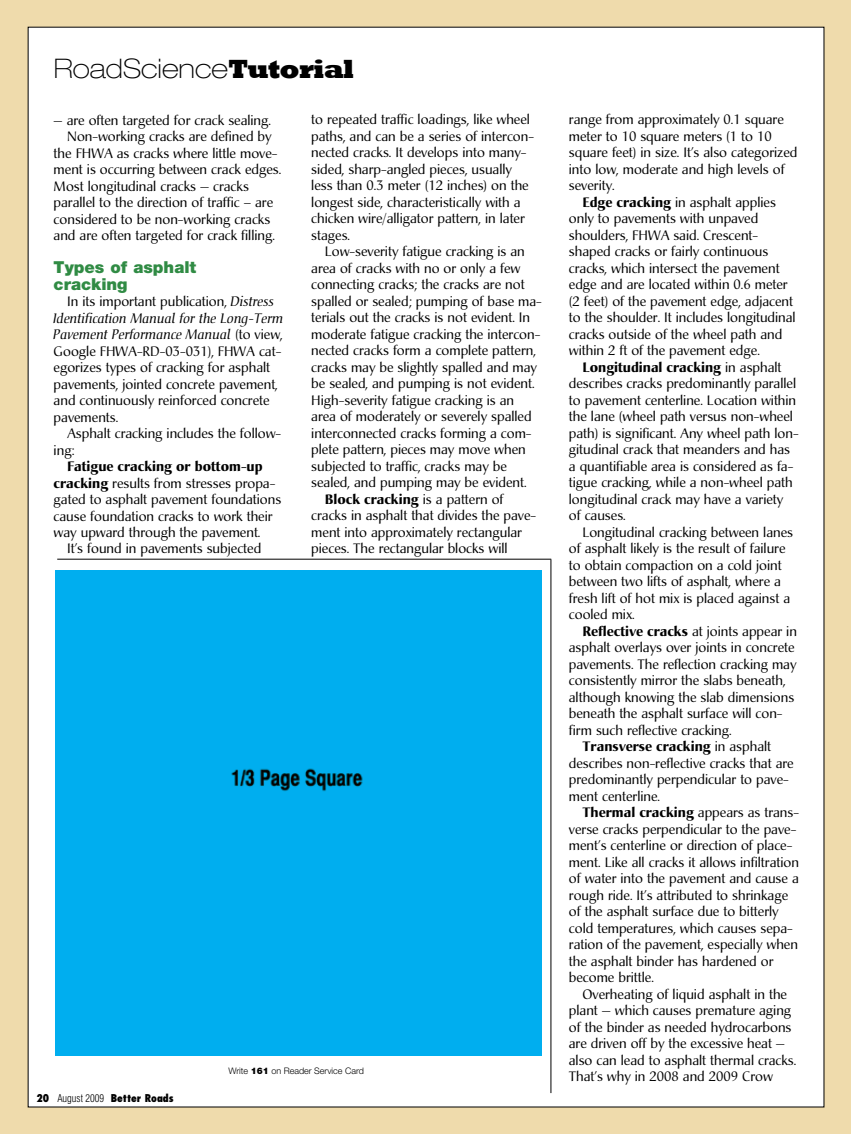
<style>
.page{position:relative;width:851px;height:1134px;background:#fff}
.page>*{position:absolute;margin:0;border:0;box-sizing:border-box;transform-origin:0 0}
.t1{font:100 expanded 27px "Helvetica Neue";color:#000}
.t2{font:900 16.5px/16.5px "Helvetica Neue";color:#308b44}
.t3{font:13.5px/16.5px "Christiana";color:#000}
.t4{font:700 13.5px "Christiana";color:#000}
.t5{font:800 condensed 10.5px "Futura";color:#000}
.t6{font:300 9px "Helvetica Neue";color:#000}
.s1{font-family:"Rockwell";font-weight:800;font-stretch:normal}
.s2{font-style:italic}
.s3{font-weight:700}
.s4{font-weight:400}
.s5{font-family:"Helvetica";font-weight:300}
.s6{font-weight:900}
</style>
<div class="page">
<div style="left:0;top:0;width:850px;height:1134px;background:#efdbac"></div>
<div style="left:28px;top:27px;width:796px;height:1080px;background:#fff"></div>
<hr style="left:57px;top:559px;width:494px;height:1px;background:#000">
<hr style="left:550px;top:560px;width:1px;height:533px;background:#000">
<div style="left:55px;top:570px;width:486px;height:486px;background:#00aeef"></div>
<h1 class="t1" style="left:54px;top:52px;width:302px">RoadScience<span class="s1">Tutorial</span></h1>
<p class="t3" style="left:54px;top:112px;width:219px">— are often targeted for crack sealing.</p>
<p class="t3" style="left:67px;top:128px;width:206px">Non-working cracks are defined by</p>
<p class="t3" style="left:54px;top:145px;width:225px">the FHWA as cracks where little move-</p>
<p class="t3" style="left:54px;top:161px;width:229px">ment is occurring between crack edges.</p>
<p class="t3" style="left:54px;top:178px;width:197px">Most longitudinal cracks — cracks</p>
<p class="t3" style="left:54px;top:194px;width:221px">parallel to the direction of traffic – are</p>
<p class="t3" style="left:54px;top:211px;width:218px">considered to be non-working cracks</p>
<p class="t3" style="left:54px;top:227px;width:223px">and are often targeted for crack filling.</p>
<p class="t2" style="left:54px;top:259px;width:144px">Types of asphalt cracking</p>
<p class="t3" style="left:54px;top:293px;width:232px;text-indent:14px">In its important publication, <span class="s2">Distress Identification Manual for the Long-Term Pavement Performance Manual</span> (to view, Google FHWA-RD-03-031), FHWA cat&shy;egorizes types of cracking for asphalt pavements, jointed concrete pavement, and continuously reinforced concrete pavements.</p>
<p class="t3" style="left:54px;top:425px;width:229px;text-indent:14px">Asphalt cracking includes the follow&shy;ing:</p>
<p class="t3" style="left:54px;top:458px;width:229px;text-indent:14px"><span class="s3">Fatigue cracking or bottom-up cracking</span> results from stresses propa&shy;gated to asphalt pavement foundations cause foundation cracks to work their way upward through the pavement.</p>
<p class="t3" style="left:67px;top:541px;width:196px">It’s found in pavements subjected</p>
<p class="t3" style="left:311px;top:112px;width:224px">to repeated traffic loadings, like wheel paths, and can be a series of intercon&shy;nected cracks. It develops into many&shy;sided, sharp-angled pieces, usually less than 0.3 meter (12 inches) on the longest side, characteristically with a chicken wire/alligator pattern, in later stages.</p>
<p class="t3" style="left:325px;top:244px;width:201px">Low-severity fatigue cracking is an</p>
<p class="t3" style="left:311px;top:260px;width:211px">area of cracks with no or only a few</p>
<p class="t3" style="left:311px;top:277px;width:215px">connecting cracks; the cracks are not</p>
<p class="t3" style="left:311px;top:293px;width:232px">spalled or sealed; pumping of base ma-</p>
<p class="t3" style="left:311px;top:310px;width:220px">terials out the cracks is not evident. In</p>
<p class="t3" style="left:311px;top:326px;width:230px">moderate fatigue cracking the intercon-</p>
<p class="t3" style="left:311px;top:343px;width:226px">nected cracks form a complete pattern,</p>
<p class="t3" style="left:311px;top:359px;width:227px">cracks may be slightly spalled and may</p>
<p class="t3" style="left:311px;top:376px;width:225px">be sealed, and pumping is not evident.</p>
<p class="t3" style="left:311px;top:392px;width:204px">High-severity fatigue cracking is an</p>
<p class="t3" style="left:311px;top:409px;width:222px">area of moderately or severely spalled</p>
<p class="t3" style="left:311px;top:425px;width:222px">interconnected cracks forming a com-</p>
<p class="t3" style="left:311px;top:442px;width:216px">plete pattern, pieces may move when</p>
<p class="t3" style="left:311px;top:458px;width:197px">subjected to traffic, cracks may be</p>
<p class="t3" style="left:311px;top:475px;width:217px">sealed, and pumping may be evident.</p>
<p class="t4" style="left:325px;top:491px;width:180px">Block cracking <span class="s4">is a pattern of</span></p>
<p class="t3" style="left:311px;top:508px;width:226px">cracks in asphalt that divides the pave-</p>
<p class="t3" style="left:311px;top:524px;width:212px">ment into approximately rectangular</p>
<p class="t3" style="left:311px;top:541px;width:198px">pieces. The rectangular blocks will</p>
<p class="t5" style="left:36px;top:1091px;width:139px">20 <span class="s5">August 2009</span> Better Roads</p>
<p class="t6" style="left:228px;top:1065px;width:137px">Write <span class="s6">161</span> on Reader Service Card</p>
<p class="t3" style="left:569px;top:112px;width:216px">range from approximately 0.1 square</p>
<p class="t3" style="left:569px;top:128px;width:204px">meter to 10 square meters (1 to 10</p>
<p class="t3" style="left:569px;top:145px;width:230px">square feet) in size. It’s also categorized</p>
<p class="t3" style="left:569px;top:161px;width:217px">into low, moderate and high levels of</p>
<p class="t3" style="left:569px;top:178px;width:47px">severity.</p>
<p class="t3" style="left:582px;top:194px;width:195px"><span class="s3">Edge cracking</span> in asphalt applies</p>
<p class="t3" style="left:569px;top:211px;width:191px">only to pavements with unpaved</p>
<p class="t3" style="left:569px;top:227px;width:191px">shoulders, FHWA said. Crescent-</p>
<p class="t3" style="left:569px;top:244px;width:201px">shaped cracks or fairly continuous</p>
<p class="t3" style="left:569px;top:260px;width:212px">cracks, which intersect the pavement</p>
<p class="t3" style="left:569px;top:277px;width:220px">edge and are located within 0.6 meter</p>
<p class="t3" style="left:569px;top:293px;width:226px">(2 feet) of the pavement edge, adjacent</p>
<p class="t3" style="left:569px;top:310px;width:228px">to the shoulder. It includes longitudinal</p>
<p class="t3" style="left:569px;top:326px;width:215px">cracks outside of the wheel path and</p>
<p class="t3" style="left:569px;top:343px;width:192px">within 2 ft of the pavement edge.</p>
<p class="t4" style="left:582px;top:359px;width:201px">Longitudinal cracking <span class="s4">in asphalt</span></p>
<p class="t3" style="left:569px;top:376px;width:229px">describes cracks predominantly parallel</p>
<p class="t3" style="left:569px;top:392px;width:229px">to pavement centerline. Location within</p>
<p class="t3" style="left:569px;top:409px;width:225px">the lane (wheel path versus non-wheel</p>
<p class="t3" style="left:569px;top:425px;width:231px">path) is significant. Any wheel path lon-</p>
<p class="t3" style="left:569px;top:442px;width:223px">gitudinal crack that meanders and has</p>
<p class="t3" style="left:569px;top:458px;width:226px">a quantifiable area is considered as fa-</p>
<p class="t3" style="left:569px;top:475px;width:225px">tigue cracking, while a non-wheel path</p>
<p class="t3" style="left:569px;top:491px;width:216px">longitudinal crack may have a variety</p>
<p class="t3" style="left:569px;top:508px;width:58px">of causes.</p>
<p class="t3" style="left:582px;top:524px;width:212px">Longitudinal cracking between lanes</p>
<p class="t3" style="left:569px;top:541px;width:218px">of asphalt likely is the result of failure</p>
<p class="t3" style="left:569px;top:557px;width:214px">to obtain compaction on a cold joint</p>
<p class="t3" style="left:569px;top:574px;width:213px">between two lifts of asphalt, where a</p>
<p class="t3" style="left:569px;top:590px;width:223px">fresh lift of hot mix is placed against a</p>
<p class="t3" style="left:569px;top:607px;width:67px">cooled mix.</p>
<p class="t4" style="left:582px;top:623px;width:216px">Reflective cracks <span class="s4">at joints appear in</span></p>
<p class="t3" style="left:569px;top:640px;width:227px">asphalt overlays over joints in concrete</p>
<p class="t3" style="left:569px;top:656px;width:229px">pavements. The reflection cracking may</p>
<p class="t3" style="left:569px;top:673px;width:218px">consistently mirror the slabs beneath,</p>
<p class="t3" style="left:569px;top:689px;width:227px">although knowing the slab dimensions</p>
<p class="t3" style="left:569px;top:706px;width:215px">beneath the asphalt surface will con-</p>
<p class="t3" style="left:569px;top:722px;width:164px">firm such reflective cracking.</p>
<p class="t4" style="left:582px;top:738px;width:190px">Transverse cracking <span class="s4">in asphalt</span></p>
<p class="t3" style="left:569px;top:755px;width:226px">describes non-reflective cracks that are</p>
<p class="t3" style="left:569px;top:772px;width:221px">predominantly perpendicular to pave-</p>
<p class="t3" style="left:569px;top:788px;width:93px">ment centerline.</p>
<p class="t4" style="left:582px;top:804px;width:218px">Thermal cracking <span class="s4">appears as trans-</span></p>
<p class="t3" style="left:569px;top:821px;width:229px">verse cracks perpendicular to the pave-</p>
<p class="t3" style="left:569px;top:838px;width:225px">ment’s centerline or direction of place-</p>
<p class="t3" style="left:569px;top:854px;width:231px">ment. Like all cracks it allows infiltration</p>
<p class="t3" style="left:569px;top:870px;width:231px">of water into the pavement and cause a</p>
<p class="t3" style="left:569px;top:887px;width:221px">rough ride. It’s attributed to shrinkage</p>
<p class="t3" style="left:569px;top:903px;width:211px">of the asphalt surface due to bitterly</p>
<p class="t3" style="left:569px;top:920px;width:225px">cold temperatures, which causes sepa-</p>
<p class="t3" style="left:569px;top:936px;width:230px">ration of the pavement, especially when</p>
<p class="t3" style="left:569px;top:953px;width:206px">the asphalt binder has hardened or</p>
<p class="t3" style="left:569px;top:969px;width:86px">become brittle.</p>
<p class="t3" style="left:582px;top:986px;width:206px">Overheating of liquid asphalt in the</p>
<p class="t3" style="left:569px;top:1002px;width:224px">plant — which causes premature aging</p>
<p class="t3" style="left:569px;top:1019px;width:224px">of the binder as needed hydrocarbons</p>
<p class="t3" style="left:569px;top:1035px;width:217px">are driven off by the excessive heat —</p>
<p class="t3" style="left:569px;top:1052px;width:229px">also can lead to asphalt thermal cracks.</p>
<p class="t3" style="left:569px;top:1068px;width:205px">That’s why in 2008 and 2009 Crow</p>
</div>
